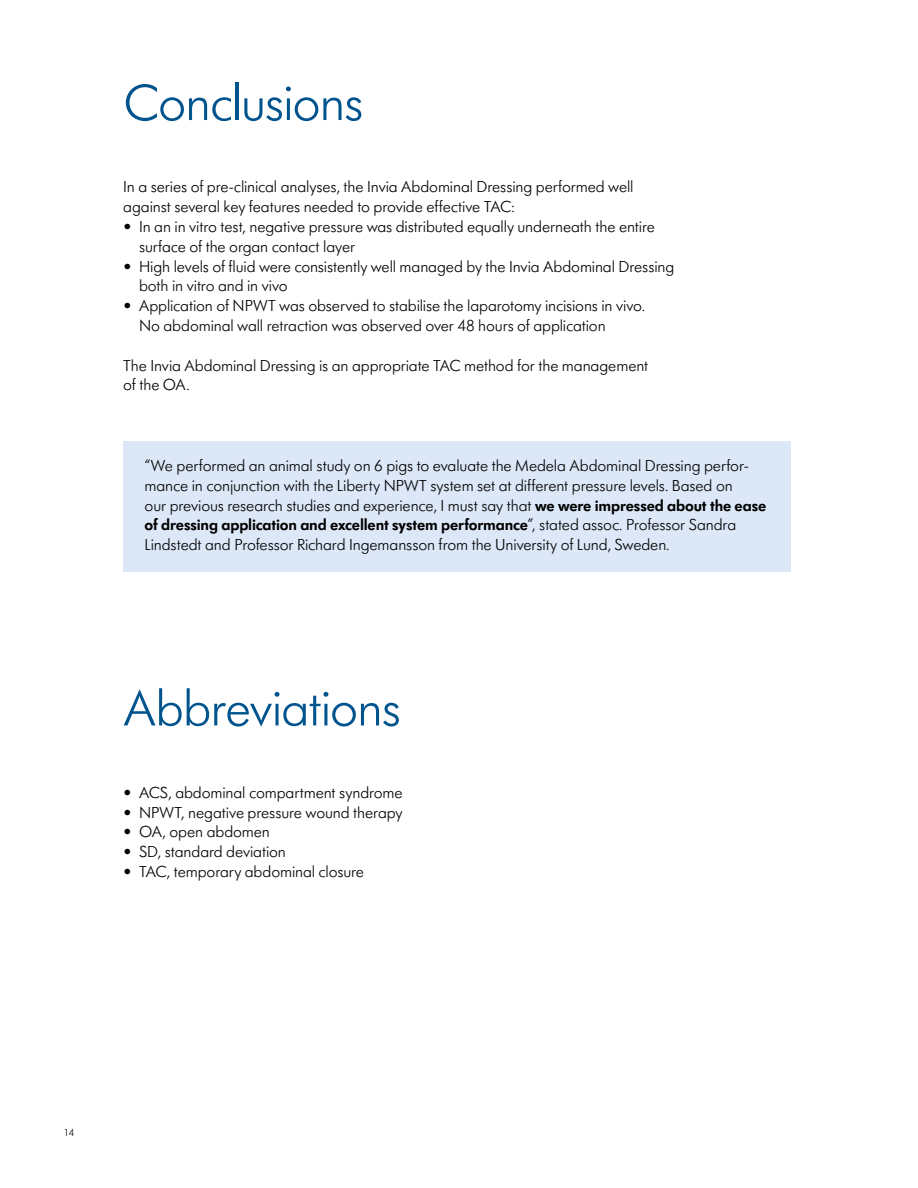
<style>
.page{position:relative;width:918px;height:1188px;background:#fff}
.page>*{position:absolute;margin:0;border:0;box-sizing:border-box;transform-origin:0 0}
.t1{font:300 52.5px "Futura SB Medela";letter-spacing:-.02em;color:#00548e}
.t2{font:300 16.5px/19.8px "Futura SB Medela";letter-spacing:-.01em;color:#000}
.t3{font:300 10.5px "Futura SB Medela";color:#000}
.s1{font-weight:600}
</style>
<div class="page">
<div style="left:123px;top:441px;width:667px;height:131px;background:#dce7f7"></div>
<h1 class="t1" style="left:123px;top:71px;width:242px">Conclusions</h1>
<p class="t2" style="left:123px;top:177px;width:512px">In a series of pre-clinical analyses, the Invia Abdominal Dressing performed well against several key features needed to provide effective TAC:</p>
<p class="t2" style="left:139px;top:216px;width:517px;text-indent:-16px">• In an in vitro test, negative pressure was distributed equally underneath the entire surface of the organ contact layer</p>
<p class="t2" style="left:139px;top:256px;width:537px;text-indent:-16px">• High levels of fluid were consistently well managed by the Invia Abdominal Dressing both in vitro and in vivo</p>
<p class="t2" style="left:139px;top:296px;width:508px;text-indent:-16px">• Application of NPWT was observed to stabilise the laparotomy incisions in vivo.<br>No abdominal wall retraction was observed over 48 hours of application</p>
<p class="t2" style="left:123px;top:355px;width:527px">The Invia Abdominal Dressing is an appropriate TAC method for the management of the OA.</p>
<p class="t2" style="left:145px;top:456px;width:623px">“We performed an animal study on 6 pigs to evaluate the Medela Abdominal Dressing perfor&shy;mance in conjunction with the Liberty NPWT system set at different pressure levels. Based on<br>our previous research studies and experience, I must say that <span class="s1">we were impressed about the ease of dressing application and excellent system performance</span>”, stated assoc. Professor Sandra Lindstedt and Professor Richard Ingemansson from the University of Lund, Sweden.</p>
<h1 class="t1" style="left:123px;top:676px;width:279px">Abbreviations</h1>
<p class="t2" style="left:123px;top:782px;width:281px">• ACS, abdominal compartment syndrome</p>
<p class="t2" style="left:123px;top:802px;width:281px">• NPWT, negative pressure wound therapy</p>
<p class="t2" style="left:123px;top:822px;width:148px">• OA, open abdomen</p>
<p class="t2" style="left:123px;top:842px;width:164px">• SD, standard deviation</p>
<p class="t2" style="left:123px;top:861px;width:242px">• TAC, temporary abdominal closure</p>
<p class="t3" style="left:64px;top:1127px;width:12px">14</p>
</div>
